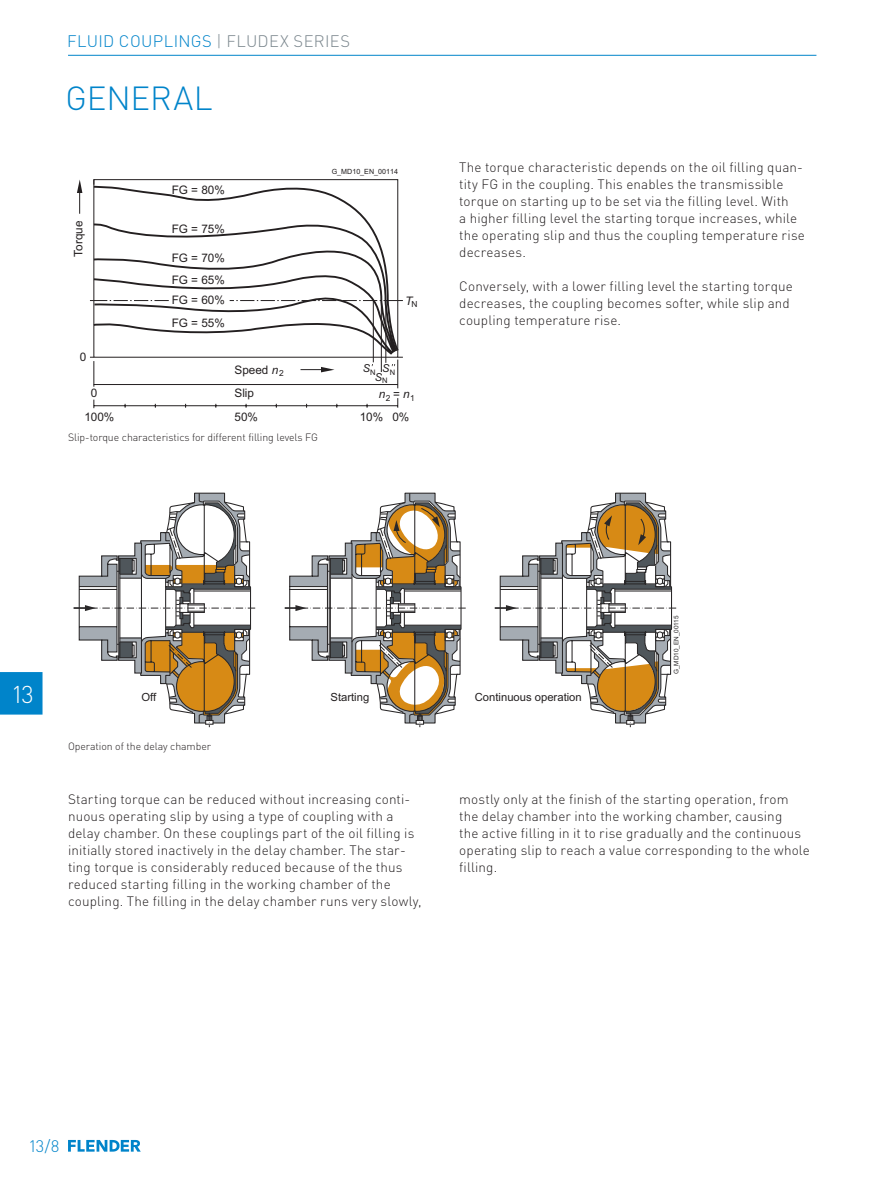
<style>
.page{position:relative;width:893px;height:1191px;background:#fff}
.page>*{position:absolute;margin:0;border:0;box-sizing:border-box;transform-origin:0 0}
.t1{font:300 33px "DIN Pro";color:#0084ca}
.t2{font:300 24px "DIN Pro";color:#fff}
.t3{font:300 16.5px "DIN Pro";letter-spacing:.02em;color:#0084ca}
.t4{font:300 13.5px/17px "DIN Pro";letter-spacing:.01em;color:#231f20}
.t5{font:11.7px/22.5px "Arial";color:#231f20}
.t6{font:italic 11.7px "Arial";color:#231f20}
.t7{font:11.25px "Arial";color:#231f20}
.t8{font:italic 10.95px "Arial";color:#231f20}
.t9{font:300 10.5px "DIN Pro";letter-spacing:-.005em;color:#231f20}
.t10{font:8.4px "Arial";color:#231f20}
.t11{font:7.5px "Arial";color:#231f20}
.t12{font:7.2px "Arial";color:#231f20}
.t13{font:6.3px "Arial";color:#2a2829}
.s1{color:#7a868d}
.s2{font-style:italic}
</style>
<div class="page">
<hr style="left:68px;top:55px;width:748px;height:1px;background:#0084ca">
<svg style="left:77px;top:179px;width:5px;height:35px"></svg>
<hr style="left:94px;top:405px;width:304px;height:1px;background:#231f20">
<svg style="left:93px;top:180px;width:306px;height:38px"></svg>
<svg style="left:90px;top:218px;width:313px;height:170px"></svg>
<svg style="left:74px;top:492px;width:181px;height:235px"></svg>
<svg style="left:495px;top:492px;width:181px;height:235px"></svg>
<svg style="left:285px;top:492px;width:181px;height:235px"></svg>
<svg style="left:68px;top:1140px;width:73px;height:11px"></svg>
<div style="left:0;top:672px;width:43px;height:42px;background:#0084ca"></div>
<p class="t3" style="left:67px;top:28px;width:284px">FLUID COUPLINGS <span class="s1">| FLUDEX SERIES</span></p>
<h1 class="t1" style="left:66px;top:73px;width:149px">GENERAL</h1>
<p class="t5" style="left:67px;top:257px;width:37px;rotate:-90deg">Torque</p>
<p class="t5" style="left:80px;top:346px;width:8px">0</p>
<p class="t5" style="left:91px;top:382px;width:8px">0</p>
<p class="t5" style="left:84px;top:405px;width:32px">100%</p>
<p class="t5" style="left:172px;top:179px;width:55px">FG = 80%</p>
<p class="t5" style="left:172px;top:217px;width:55px">FG = 75%</p>
<p class="t5" style="left:172px;top:246px;width:55px">FG = 70%<br>FG = 65%</p>
<p class="t5" style="left:172px;top:289px;width:55px">FG = 60%<br>FG = 55%</p>
<p class="t12" style="left:332px;top:167px;width:68px">G_MD10_EN_00114</p>
<p class="t6" style="left:405px;top:293px;width:14px">T<sub>N</sub></p>
<p class="t5" style="left:234px;top:358px;width:45px">Speed <span class="s2">n</span></p>
<p class="t10" style="left:279px;top:368px;width:6px">2</p>
<p class="t8" style="left:363px;top:361px;width:9px">S</p>
<p class="t11" style="left:370px;top:367px;width:27px">N <sup>S</sup>N</p>
<p class="t8" style="left:375px;top:370px;width:14px">S<sub>N</sub></p>
<p class="t5" style="left:234px;top:382px;width:21px">Slip</p>
<p class="t5" style="left:393px;top:382px;width:23px">= <span class="s2">n</span><sub>1</sub></p>
<p class="t6" style="left:379px;top:386px;width:8px">n</p>
<p class="t10" style="left:386px;top:392px;width:6px">2</p>
<p class="t5" style="left:234px;top:405px;width:25px">50%</p>
<p class="t5" style="left:360px;top:405px;width:51px">10% 0%</p>
<p class="t9" style="left:68px;top:429px;width:251px">Slip-torque characteristics for different filling levels FG</p>
<p class="t4" style="left:459px;top:158px;width:347px">The torque characteristic depends on the oil filling quan&shy;tity FG in the coupling. This enables the transmissible torque on starting up to be set via the filling level. With<br>a higher filling level the starting torque increases, while the operating slip and thus the coupling temperature rise decreases.</p>
<p class="t4" style="left:459px;top:277px;width:335px">Conversely, with a lower filling level the starting torque decreases, the coupling becomes softer, while slip and coupling temperature rise.</p>
<h2 class="t2" style="left:13px;top:675px;width:22px">13</h2>
<p class="t7" style="left:142px;top:690px;width:16px">Off</p>
<p class="t7" style="left:331px;top:690px;width:40px">Starting</p>
<p class="t7" style="left:475px;top:690px;width:108px">Continuous operation</p>
<p class="t9" style="left:68px;top:738px;width:145px">Operation of the delay chamber</p>
<p class="t13" style="left:672px;top:674px;width:60px;rotate:-90deg">G_MD10_EN_00115</p>
<p class="t4" style="left:68px;top:789px;width:355px">Starting torque can be reduced without increasing conti&shy;nuous operating slip by using a type of coupling with a delay chamber. On these couplings part of the oil filling is initially stored inactively in the delay chamber. The star&shy;ting torque is considerably reduced because of the thus reduced starting filling in the working chamber of the coupling. The filling in the delay chamber runs very slowly,</p>
<p class="t4" style="left:459px;top:789px;width:352px">mostly only at the finish of the starting operation, from the delay chamber into the working chamber, causing<br>the active filling in it to rise gradually and the continuous operating slip to reach a value corresponding to the whole filling.</p>
<p class="t3" style="left:30px;top:1133px;width:31px">13/8</p>
</div>
